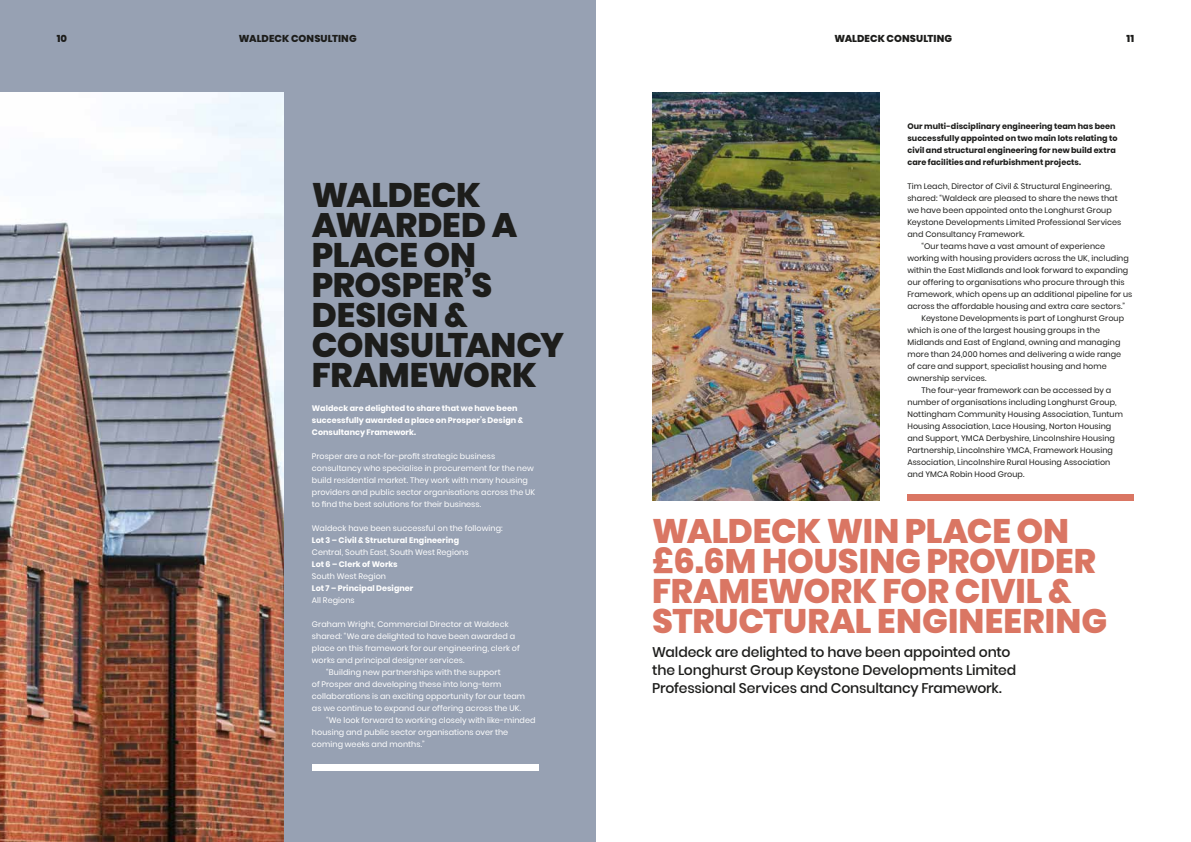
<style>
.page{position:relative;width:1191px;height:842px;background:#fff}
.page>*{position:absolute;margin:0;border:0;box-sizing:border-box;transform-origin:0 0}
.t1{font:800 34px/30px "Poppins";letter-spacing:-.005em;color:#da7663}
.t2{font:800 34px/30px "Poppins";letter-spacing:-.005em;color:#1d1d1b}
.t3{font:500 14px/18px "Poppins";letter-spacing:-.01em;color:#1d1d1b}
.t4{font:800 10px "Poppins";letter-spacing:.01em;color:#1d1d1b}
.t5{font:8px "Poppins";letter-spacing:.01em;color:#1d1d1b}
.t6{font:8px/12px "Poppins";letter-spacing:.01em;color:#fff}
.t7{font:700 8px/12px "Poppins";letter-spacing:.005em;color:#fff}
.t8{font:700 8px/12px "Poppins";letter-spacing:.01em;color:#1d1d1b}
</style>
<div class="page">
<div style="left:0;top:0;width:595px;height:842px;background:#97a1b3"></div>
<img style="left:652px;top:93px;width:227px;height:408px">
<img style="left:0;top:93px;width:283px;height:749px">
<div style="left:312px;top:765px;width:227px;height:6px;background:#fff"></div>
<div style="left:907px;top:495px;width:227px;height:6px;background:#da7663"></div>
<p class="t4" style="left:57px;top:33px;width:12px">10</p>
<p class="t4" style="left:239px;top:33px;width:119px">WALDECK CONSULTING</p>
<p class="t4" style="left:834px;top:33px;width:119px">WALDECK CONSULTING</p>
<p class="t4" style="left:1126px;top:33px;width:9px">11</p>
<h1 class="t2" style="left:312px;top:180px;width:254px">WALDECK<br>AWARDED A<br>PLACE ON<br>PROSPER’S<br>DESIGN &amp;<br>CONSULTANCY<br>FRAMEWORK</h1>
<p class="t7" style="left:312px;top:402px;width:213px">Waldeck are delighted to share that we have been successfully awarded a place on Prosper’s Design &amp;<br>Consultancy Framework.</p>
<p class="t6" style="left:312px;top:450px;width:225px">Prosper are a not-for-profit strategic business consultancy who specialise in procurement for the new build residential market. They work with many housing providers and public sector organisations across the UK to find the best solutions for their business.</p>
<p class="t6" style="left:312px;top:522px;width:192px">Waldeck have been successful on the following:</p>
<p class="t7" style="left:312px;top:534px;width:149px">Lot 3 – Civil &amp; Structural Engineering</p>
<p class="t6" style="left:312px;top:546px;width:158px">Central, South East, South West Regions</p>
<p class="t7" style="left:312px;top:558px;width:87px">Lot 6 – Clerk of Works</p>
<p class="t6" style="left:312px;top:570px;width:76px">South West Region</p>
<p class="t7" style="left:312px;top:582px;width:103px">Lot 7 – Principal Designer</p>
<p class="t6" style="left:312px;top:594px;width:44px">All Regions</p>
<p class="t6" style="left:312px;top:618px;width:198px">Graham Wright, Commercial Director at Waldeck</p>
<p class="t6" style="left:312px;top:630px;width:205px">shared: “We are delighted to have been awarded a</p>
<p class="t6" style="left:312px;top:642px;width:209px">place on this framework for our engineering, clerk of</p>
<p class="t6" style="left:312px;top:654px;width:154px">works and principal designer services.</p>
<p class="t6" style="left:326px;top:666px;width:176px">“Building new partnerships with the support</p>
<p class="t6" style="left:312px;top:678px;width:191px">of Prosper and developing these into long-term</p>
<p class="t6" style="left:312px;top:690px;width:215px">collaborations is an exciting opportunity for our team</p>
<p class="t6" style="left:312px;top:702px;width:211px">as we continue to expand our offering across the UK.</p>
<p class="t6" style="left:326px;top:714px;width:211px">“We look forward to working closely with like-minded</p>
<p class="t6" style="left:312px;top:726px;width:198px">housing and public sector organisations over the</p>
<p class="t6" style="left:312px;top:738px;width:114px">coming weeks and months.”</p>
<p class="t8" style="left:907px;top:120px;width:211px">Our multi-disciplinary engineering team has been successfully appointed on two main lots relating to civil and structural engineering for new build extra care facilities and refurbishment projects.</p>
<p class="t5" style="left:907px;top:181px;width:206px">Tim Leach, Director of Civil &amp; Structural Engineering,</p>
<p class="t5" style="left:907px;top:193px;width:212px">shared: “Waldeck are pleased to share the news that</p>
<p class="t5" style="left:907px;top:205px;width:206px">we have been appointed onto the Longhurst Group</p>
<p class="t5" style="left:907px;top:217px;width:215px">Keystone Developments Limited Professional Services</p>
<p class="t5" style="left:907px;top:229px;width:119px">and Consultancy Framework.</p>
<p class="t5" style="left:921px;top:241px;width:185px">“Our teams have a vast amount of experience</p>
<p class="t5" style="left:907px;top:253px;width:223px">working with housing providers across the UK, including</p>
<p class="t5" style="left:907px;top:265px;width:222px">within the East Midlands and look forward to expanding</p>
<p class="t5" style="left:907px;top:277px;width:219px">our offering to organisations who procure through this</p>
<p class="t5" style="left:907px;top:289px;width:226px">Framework, which opens up an additional pipeline for us</p>
<p class="t5" style="left:907px;top:301px;width:219px">across the affordable housing and extra care sectors.”</p>
<p class="t5" style="left:921px;top:313px;width:204px">Keystone Developments is part of Longhurst Group</p>
<p class="t5" style="left:907px;top:325px;width:194px">which is one of the largest housing groups in the</p>
<p class="t5" style="left:907px;top:337px;width:214px">Midlands and East of England, owning and managing</p>
<p class="t5" style="left:907px;top:349px;width:215px">more than 24,000 homes and delivering a wide range</p>
<p class="t5" style="left:907px;top:361px;width:201px">of care and support, specialist housing and home</p>
<p class="t5" style="left:907px;top:373px;width:81px">ownership services.</p>
<p class="t5" style="left:921px;top:385px;width:191px">The four-year framework can be accessed by a</p>
<p class="t5" style="left:907px;top:397px;width:211px">number of organisations including Longhurst Group,</p>
<p class="t5" style="left:907px;top:409px;width:217px">Nottingham Community Housing Association, Tuntum</p>
<p class="t5" style="left:907px;top:421px;width:205px">Housing Association, Lace Housing, Norton Housing</p>
<p class="t5" style="left:907px;top:433px;width:209px">and Support, YMCA Derbyshire, Lincolnshire Housing</p>
<p class="t5" style="left:907px;top:445px;width:207px">Partnership, Lincolnshire YMCA, Framework Housing</p>
<p class="t5" style="left:907px;top:457px;width:204px">Association, Lincolnshire Rural Housing Association</p>
<p class="t5" style="left:907px;top:469px;width:119px">and YMCA Robin Hood Group.</p>
<h1 class="t1" style="left:652px;top:516px;width:456px">WALDECK WIN PLACE ON £6.6M HOUSING PROVIDER<br>FRAMEWORK FOR CIVIL &amp;<br>STRUCTURAL ENGINEERING</h1>
<h2 class="t3" style="left:652px;top:643px;width:365px">Waldeck are delighted to have been appointed onto the Longhurst Group Keystone Developments Limited<br>Professional Services and Consultancy Framework.</h2>
</div>
